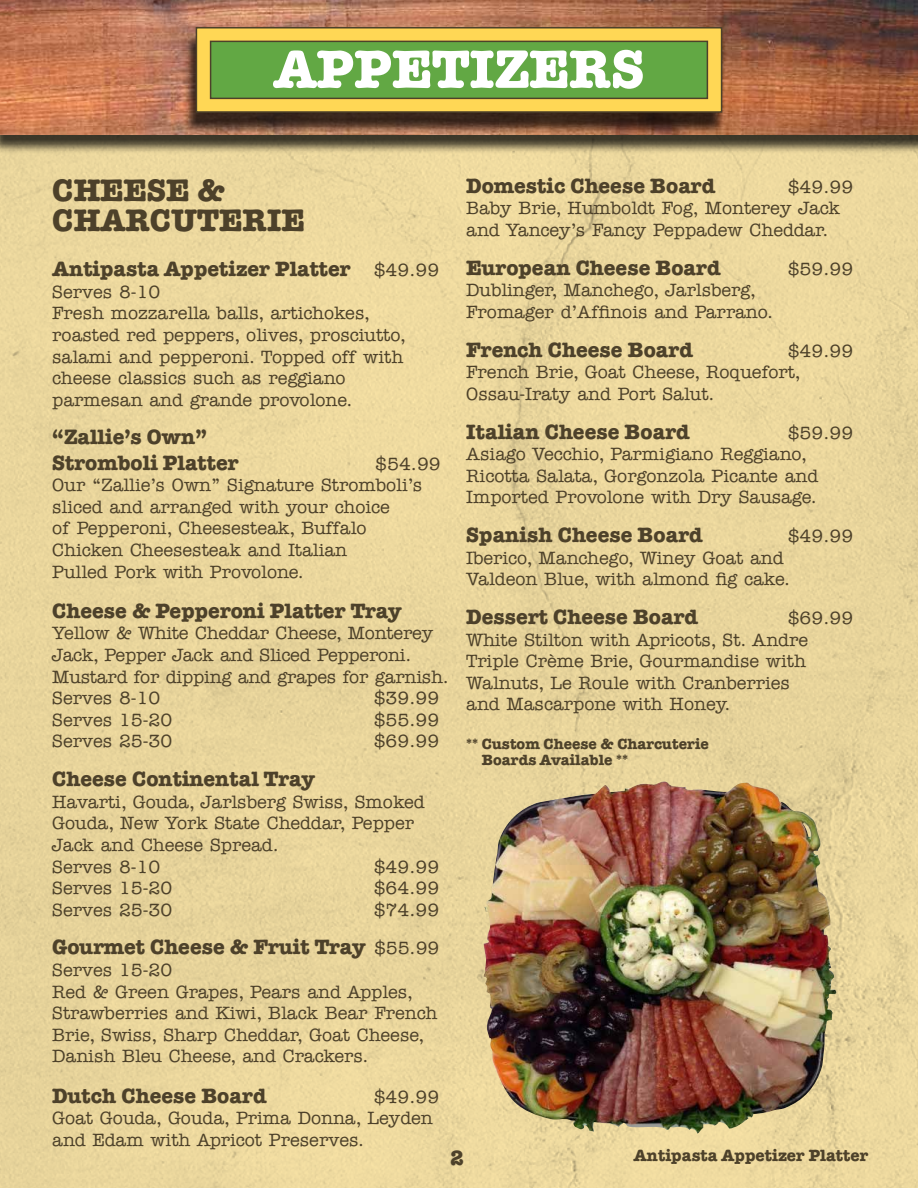
<style>
.page{position:relative;width:918px;height:1188px;background:#ead69d}
.page>*{position:absolute;margin:0;border:0;box-sizing:border-box;transform-origin:0 0}
.t1{font:700 54px "American Typewriter";color:#fff}
.t2{font:700 31.5px/30px "American Typewriter";color:#4d412a}
.t3{font:700 21px/25.2px "American Typewriter";color:#4d412a}
.t4{font:500 18px/21.6px "American Typewriter";color:#4d412a}
.t5{font:700 16.5px "American Typewriter";color:#4d412a}
.t6{font:700 15px/16.5px "American Typewriter";color:#4d412a}
.s1{font-weight:500;font-size:18px}
</style>
<div class="page">
<div style="left:0;top:0;width:918px;height:154px;background:#000;opacity:.75"></div>
<img style="left:0;top:0;width:918px;height:135px">
<div style="left:183px;top:33px;width:543px;height:102px;background:#000;opacity:.75"></div>
<div style="left:196px;top:27px;width:526px;height:86px;background:#ffd755;border:2px solid #4d412a"></div>
<div style="left:210px;top:41px;width:498px;height:58px;background:#62a844;border:2px solid #4d412a"></div>
<img style="left:484px;top:782px;width:352px;height:352px">
<h1 class="t1" style="left:273px;top:37px;width:373px">APPETIZERS</h1>
<h2 class="t2" style="left:52px;top:175px;width:254px">CHEESE &amp;<br>CHARCUTERIE</h2>
<p class="t3" style="left:52px;top:256px;width:389px">Antipasta Appetizer Platter <span class="s1">$49.99</span></p>
<p class="t4" style="left:52px;top:281px;width:355px">Serves 8-10<br>Fresh mozzarella balls, artichokes, roasted red peppers, olives, prosciutto, salami and pepperoni. Topped off with cheese classics such as reggiano parmesan and grande provolone.</p>
<p class="t3" style="left:52px;top:425px;width:188px">“Zallie’s Own”<br>Stromboli Platter</p>
<p class="t4" style="left:52px;top:453px;width:390px;text-indent:323px">$54.99<br>Our “Zallie’s Own” Signature Stromboli’s sliced and arranged with your choice<br>of Pepperoni, Cheesesteak, Buffalo<br>Chicken Cheesesteak and Italian<br>Pulled Pork with Provolone.</p>
<p class="t3" style="left:52px;top:598px;width:351px">Cheese &amp; Pepperoni Platter Tray</p>
<p class="t4" style="left:52px;top:623px;width:398px">Yellow &amp; White Cheddar Cheese, Monterey Jack, Pepper Jack and Sliced Pepperoni.<br>Mustard for dipping and grapes for garnish.<br>Serves 8-10</p>
<p class="t4" style="left:374px;top:688px;width:67px">$39.99</p>
<p class="t4" style="left:52px;top:709px;width:122px">Serves 15-20</p>
<p class="t4" style="left:374px;top:709px;width:67px">$55.99</p>
<p class="t4" style="left:52px;top:731px;width:122px">Serves 25-30</p>
<p class="t4" style="left:374px;top:731px;width:67px">$69.99</p>
<p class="t3" style="left:52px;top:766px;width:264px">Cheese Continental Tray</p>
<p class="t4" style="left:52px;top:791px;width:374px">Havarti, Gouda, Jarlsberg Swiss, Smoked<br>Gouda, New York State Cheddar, Pepper<br>Jack and Cheese Spread.<br>Serves 8-10</p>
<p class="t4" style="left:374px;top:856px;width:67px">$49.99</p>
<p class="t3" style="left:466px;top:173px;width:251px">Domestic Cheese Board</p>
<p class="t4" style="left:466px;top:176px;width:388px;text-indent:321px">$49.99<br>Baby Brie, Humboldt Fog, Monterey Jack and Yancey’s Fancy Peppadew Cheddar.</p>
<p class="t3" style="left:466px;top:255px;width:256px">European Cheese Board</p>
<p class="t4" style="left:788px;top:258px;width:67px">$59.99</p>
<p class="t4" style="left:466px;top:280px;width:309px">Dublinger, Manchego, Jarlsberg,<br>Fromager d’Affinois and Parrano.</p>
<p class="t3" style="left:466px;top:337px;width:228px">French Cheese Board</p>
<p class="t4" style="left:466px;top:340px;width:388px;text-indent:321px">$49.99<br>French Brie, Goat Cheese, Roquefort,<br>Ossau-Iraty and Port Salut.</p>
<p class="t3" style="left:466px;top:419px;width:225px">Italian Cheese Board</p>
<p class="t4" style="left:466px;top:422px;width:388px;text-indent:321px">$59.99<br>Asiago Vecchio, Parmigiano Reggiano,<br>Ricotta Salata, Gorgonzola Picante and<br>Imported Provolone with Dry Sausage.</p>
<p class="t3" style="left:466px;top:522px;width:238px">Spanish Cheese Board</p>
<p class="t4" style="left:788px;top:525px;width:67px">$49.99</p>
<p class="t4" style="left:466px;top:547px;width:326px">Iberico, Manchego, Winey Goat and<br>Valdeon Blue, with almond fig cake.</p>
<p class="t3" style="left:466px;top:604px;width:233px">Dessert Cheese Board</p>
<p class="t4" style="left:466px;top:607px;width:388px;text-indent:321px">$69.99<br>White Stilton with Apricots, St. Andre<br>Triple Crème Brie, Gourmandise with<br>Walnuts, Le Roule with Cranberries<br>and Mascarpone with Honey.</p>
<p class="t6" style="left:482px;top:735px;width:228px;text-indent:-16px">** Custom Cheese &amp; Charcuterie<br>Boards Available **</p>
<p class="t4" style="left:52px;top:878px;width:122px">Serves 15-20</p>
<p class="t4" style="left:374px;top:878px;width:67px">$64.99</p>
<p class="t4" style="left:52px;top:899px;width:122px">Serves 25-30</p>
<p class="t4" style="left:374px;top:899px;width:67px">$74.99</p>
<p class="t3" style="left:52px;top:935px;width:389px">Gourmet Cheese &amp; Fruit Tray <span class="s1">$55.99</span></p>
<p class="t4" style="left:52px;top:960px;width:387px">Serves 15-20<br>Red &amp; Green Grapes, Pears and Apples, Strawberries and Kiwi, Black Bear French Brie, Swiss, Sharp Cheddar, Goat Cheese, Danish Bleu Cheese, and Crackers.</p>
<p class="t3" style="left:52px;top:1083px;width:216px">Dutch Cheese Board</p>
<p class="t4" style="left:52px;top:1086px;width:389px;text-indent:321px">$49.99<br>Goat Gouda, Gouda, Prima Donna, Leyden and Edam with Apricot Preserves.</p>
<p class="t3" style="left:450px;top:1145px;width:15px">2</p>
<p class="t5" style="left:634px;top:1146px;width:236px">Antipasta Appetizer Platter</p>
</div>
